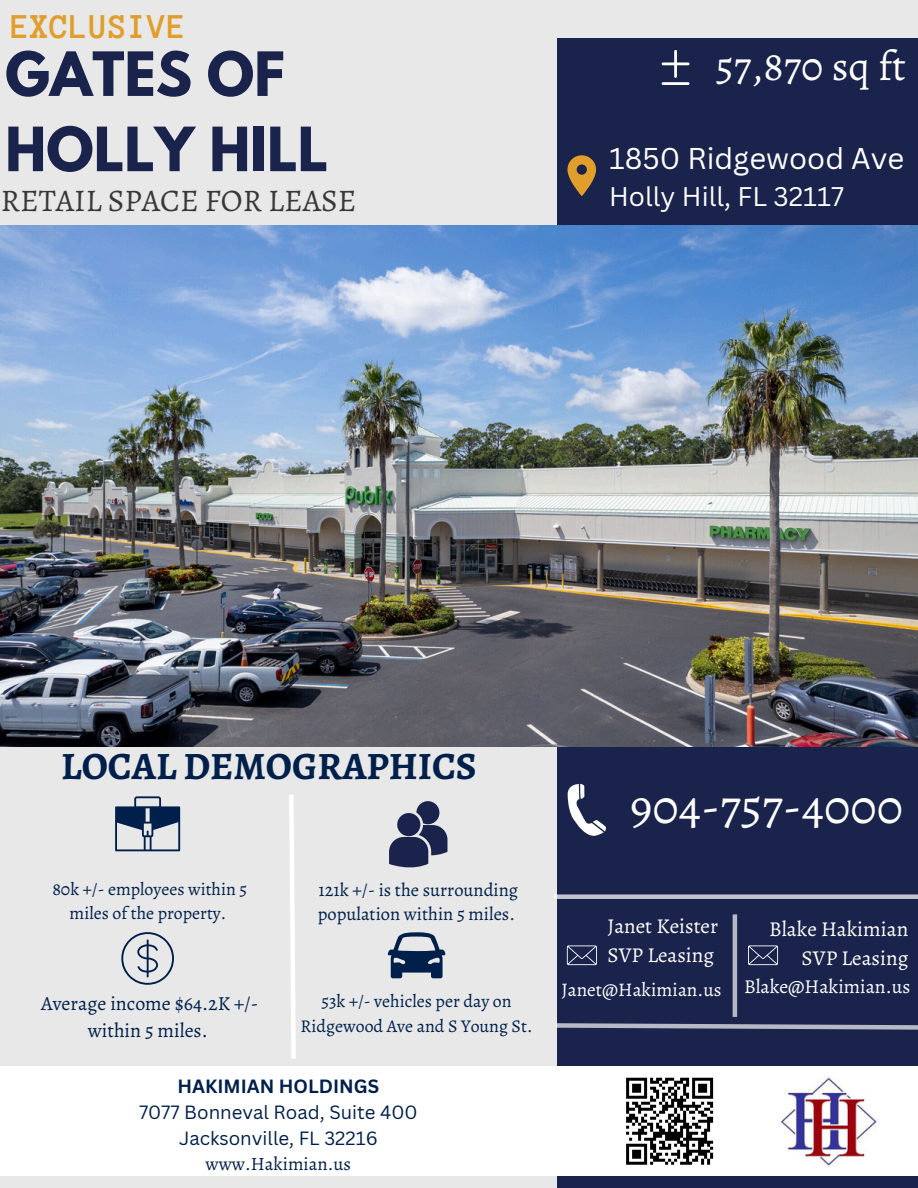
<style>
.page{position:relative;width:918px;height:1188px;background:#e8e8e8}
.page>*{position:absolute;margin:0;border:0;box-sizing:border-box;transform-origin:0 0}
.t1{font:700 54px/75.3px "League Spartan";color:#19234b}
.t2{font:49.5px "Alegreya";color:#fff}
.t3{font:41.7px "Alegreya";color:#fff}
.t4{font:700 38.85px "Alegreya";color:#00204b}
.t5{font:700 35.7px "Anonymous Pro";color:#e19e2b}
.t6{font:31.5px "Alegreya";color:#393839}
.t7{font:29.25px "Canva Sans";color:#fff}
.t8{font:26.25px "Canva Sans";color:#fff}
.t9{font:21.15px/29.2px "Alegreya";color:#fff}
.t10{font:19.95px/27px "Alegreya";color:#00204b;text-align:center}
.t11{font:19.65px "Alegreya";color:#fff}
.t12{font:19.2px "Alegreya";color:#fff}
.t13{font:18.75px "Canva Sans";color:#00204b}
.t14{font:700 18.75px "Canva Sans";color:#00204b}
.t15{font:18.75px "Alegreya";color:#00204b}
.t16{font:18.45px/24.8px "Alegreya";color:#00204b}
.t17{font:17.85px/24.8px "Alegreya";color:#00204b;text-align:center}
</style>
<div class="page">
<div style="left:557px;top:38px;width:361px;height:1150px;background:#19234b"></div>
<img style="left:1px;top:225px;width:917px;height:521px">
<svg style="left:567px;top:155px;width:29px;height:41px"></svg>
<svg style="left:289px;top:795px;width:7px;height:264px"></svg>
<svg style="left:121px;top:932px;width:53px;height:53px"></svg>
<svg style="left:388px;top:932px;width:58px;height:46px"></svg>
<div style="left:554px;top:894px;width:364px;height:5px;background:#c2c5cf"></div>
<svg style="left:568px;top:784px;width:38px;height:52px"></svg>
<svg style="left:556px;top:1023px;width:362px;height:7px"></svg>
<hr style="left:733px;top:914px;width:4px;height:103px;background:#b5b8c5">
<svg style="left:567px;top:945px;width:30px;height:20px"></svg>
<svg style="left:748px;top:945px;width:30px;height:20px"></svg>
<div style="left:0;top:1066px;width:918px;height:110px;background:#fff"></div>
<svg style="left:626px;top:1077px;width:88px;height:88px"></svg>
<img style="left:779px;top:1077px;width:98px;height:89px">
<svg style="left:389px;top:801px;width:58px;height:66px"></svg>
<svg style="left:662px;top:50px;width:28px;height:35px"></svg>
<svg style="left:115px;top:796px;width:65px;height:55px"></svg>
<p class="t5" style="left:11px;top:8px;width:177px">EXCLUSIVE</p>
<p class="t1" style="left:5px;top:43px;width:324px">GATES OF<br>HOLLY HILL</p>
<p class="t6" style="left:1px;top:179px;width:357px">RETAIL SPACE FOR LEASE</p>
<p class="t3" style="left:716px;top:37px;width:191px">57,870 sq ft</p>
<p class="t7" style="left:609px;top:138px;width:297px">1850 Ridgewood Ave</p>
<p class="t8" style="left:609px;top:178px;width:236px">Holly Hill, FL 32117</p>
<p class="t4" style="left:61px;top:740px;width:417px">LOCAL DEMOGRAPHICS</p>
<p class="t17" style="left:52px;top:876px;width:196px">80k +/- employees within 5 miles of the property.</p>
<p class="t16" style="left:318px;top:877px;width:202px">121k +/- is the surrounding population within 5 miles.</p>
<h1 class="t10" style="left:41px;top:989px;width:219px">Average income $64.2K +/- within 5 miles.</h1>
<h6 class="t17" style="left:301px;top:989px;width:233px">53k +/- vehicles per day on<br>Ridgewood Ave and S Young St.</h6>
<h3 class="t14" style="left:178px;top:1073px;width:203px">HAKIMIAN HOLDINGS</h3>
<h2 class="t13" style="left:139px;top:1099px;width:280px">7077 Bonneval Road, Suite 400</h2>
<p class="t13" style="left:179px;top:1125px;width:200px">Jacksonville, FL 32216</p>
<p class="t15" style="left:206px;top:1151px;width:147px">www.Hakimian.us</p>
<h5 class="t2" style="left:630px;top:773px;width:275px">904-757-4000</h5>
<p class="t9" style="left:607px;top:911px;width:112px">Janet Keister<br>SVP Leasing</p>
<p class="t9" style="left:769px;top:914px;width:141px;text-align:right">Blake Hakimian<br>SVP Leasing</p>
<h4 class="t12" style="left:561px;top:976px;width:161px">Janet@Hakimian.us</h4>
<p class="t11" style="left:744px;top:973px;width:168px">Blake@Hakimian.us</p>
</div>
